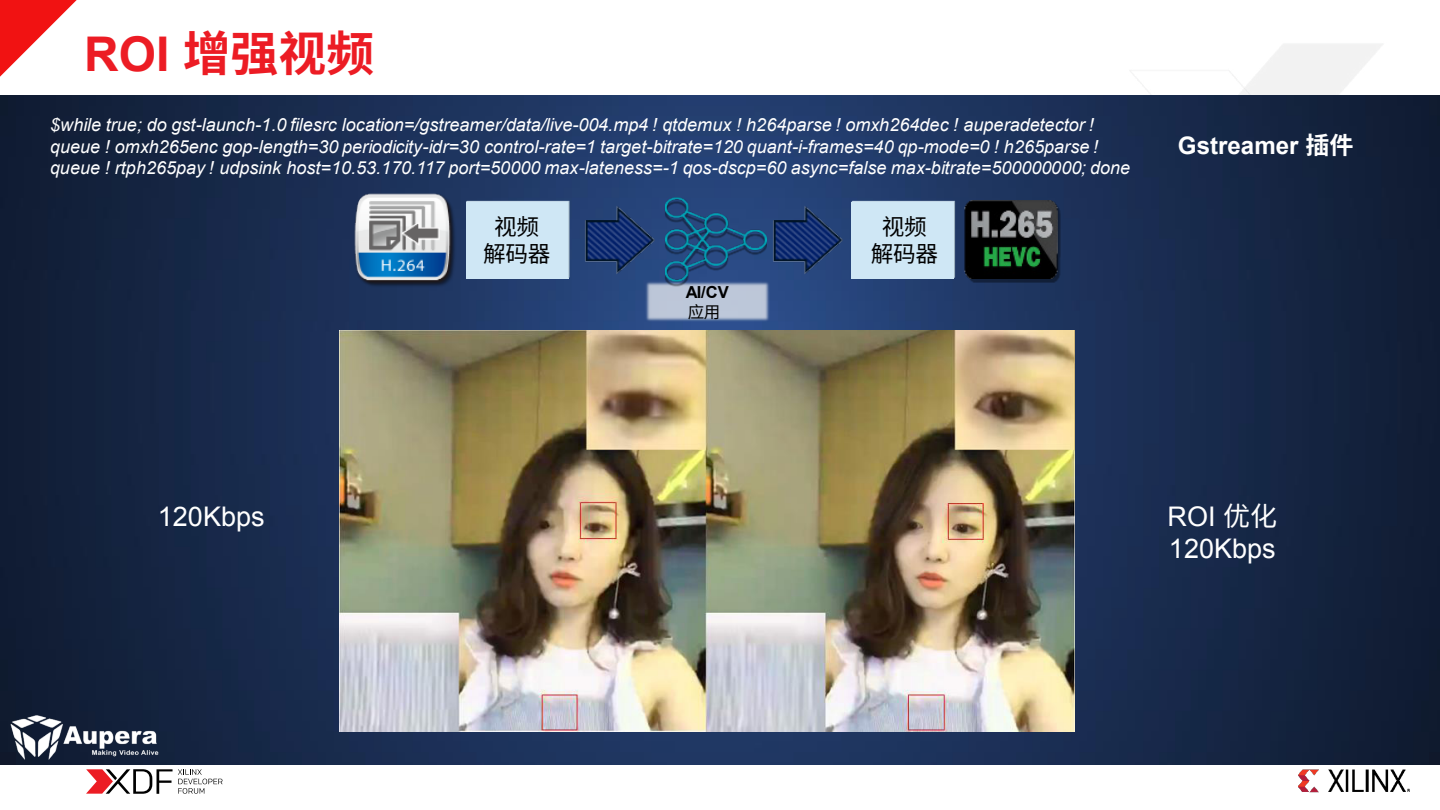
<style>
.page{position:relative;width:1440px;height:810px;background:#fff}
.page>*{position:absolute;margin:0;border:0;box-sizing:border-box;transform-origin:0 0}
.t1{font:700 47.85px "Noto Sans Hans";color:#ec1c24}
.t2{font:27px/32.4px "Arial";color:#fff}
.t3{font:700 24.15px "Arial";color:#fff}
.t4{font:22.65px/27.2px "Noto Sans Hans";letter-spacing:-.015em;color:#000;text-align:center}
.t5{font:italic 18px/21.6px "Arial";color:#fff}
.t6{font:700 16.5px "Arial";color:#000}
.t7{font:16.5px "Noto Sans Hans";color:#000}
.s1{font-family:"Arial"}
.s2{font-family:"Noto Sans Hans"}
</style>
<div class="page">
<svg style="left:0;top:0;width:77px;height:77px"></svg>
<img style="left:1065px;top:44px;width:375px;height:749px">
<svg style="left:86px;top:769px;width:136px;height:25px"></svg>
<img style="left:0;top:96px;width:1440px;height:669px">
<img style="left:7px;top:689px;width:160px;height:96px">
<img style="left:644px;top:280px;width:126px;height:43px">
<img style="left:968px;top:203px;width:93px;height:80px">
<img style="left:965px;top:200px;width:92px;height:79px">
<img style="left:355px;top:195px;width:104px;height:95px">
<img style="left:352px;top:193px;width:103px;height:93px">
<img style="left:665px;top:282px;width:101px;height:5px">
<img style="left:665px;top:196px;width:101px;height:86px">
<img style="left:582px;top:203px;width:75px;height:73px">
<img style="left:770px;top:203px;width:74px;height:73px">
<div style="left:466px;top:201px;width:104px;height:77px;background:#cfe7f5"></div>
<div style="left:851px;top:201px;width:104px;height:77px;background:#cfe7f5"></div>
<img style="left:339px;top:330px;width:736px;height:401px">
<h1 class="t1" style="left:84px;top:27px;width:291px"><span class="s1">ROI</span> 增强视频</h1>
<p class="t5" style="left:50px;top:114px;width:1082px">$while true; do gst-launch-1.0 filesrc location=/gstreamer/data/live-004.mp4 ! qtdemux ! h264parse ! omxh264dec ! auperadetector ! queue ! omxh265enc gop-length=30 periodicity-idr=30 control-rate=1 target-bitrate=120 quant-i-frames=40 qp-mode=0 ! h265parse ! queue ! rtph265pay ! udpsink host=10.53.170.117 port=50000 max-lateness=-1 qos-dscp=60 async=false max-bitrate=500000000; done</p>
<p class="t4" style="left:483px;top:214px;width:69px">视频解码器</p>
<p class="t4" style="left:871px;top:214px;width:69px">视频解码器</p>
<p class="t6" style="left:686px;top:282px;width:45px">AI/CV</p>
<p class="t7" style="left:688px;top:303px;width:34px">应用</p>
<h3 class="t3" style="left:1178px;top:130px;width:177px">Gstreamer <span class="s2">插件</span></h3>
<h2 class="t2" style="left:158px;top:500px;width:108px">120Kbps</h2>
<h2 class="t2" style="left:1168px;top:500px;width:111px">ROI <span class="s2">优化<br></span>120Kbps</h2>
</div>
